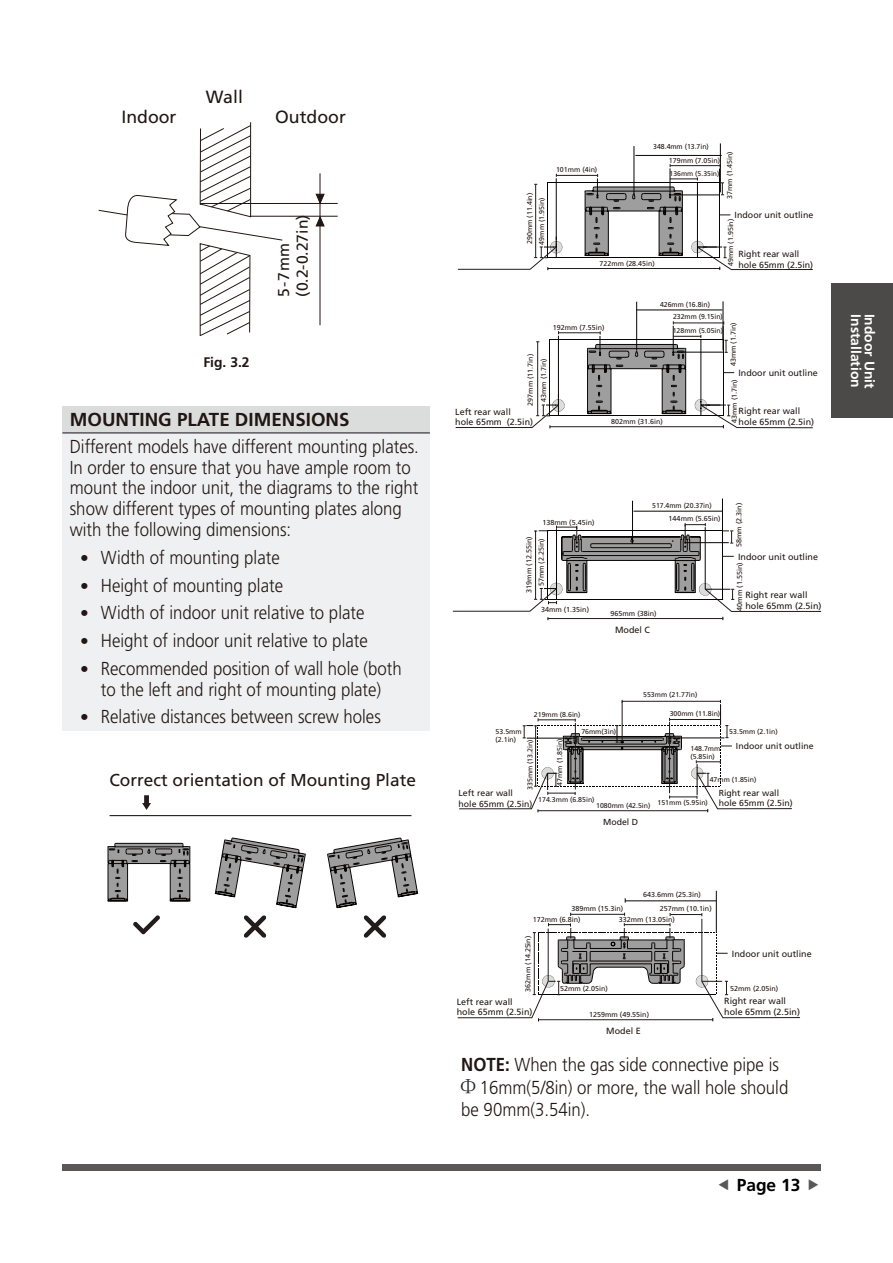
<style>
.page{position:relative;width:893px;height:1263px;background:#fff}
.page>*{position:absolute;margin:0;border:0;box-sizing:border-box;transform-origin:0 0}
.t1{font:22.65px "Sim Sun";color:#222528;scale:.96 1}
.t2{font:300 18.75px/20.9px "Frutiger";color:#211613;scale:.9 1}
.t3{font:700 18.75px "Frutiger LT Std";color:#211613}
.t4{font:17.7px "Frutiger LT Std";color:#211613}
.t5{font:700 17.4px "Frutiger LT Std";color:#000}
.t6{font:17.25px "Frutiger LT Std";color:#221613}
.t7{font:15.75px/18.9px "Frutiger LT Std";color:#211613}
.t8{font:700 13.8px "Frutiger LT Std";color:#fff}
.t9{font:700 13.8px "Frutiger LT Std";color:#211613}
.t10{font:9px/10.8px "Frutiger LT Std";color:#221613}
.t11{font:8.85px/10.6px "Frutiger LT Std";color:#221613}
.t12{font:8.7px/10.5px "Frutiger LT Std";color:#221613}
.t13{font:7.2px/12.1px "Frutiger LT Std";color:#221613;text-align:right}
.t14{font:7.05px/8.4px "Frutiger LT Std";color:#221613}
.t15{font:6.9px "Frutiger LT Std";color:#221613}
.s1{font-size:17.4px}
.s2{font-weight:700}
</style>
<div class="page">
<div style="left:62px;top:1165px;width:759px;height:6px;background:#5a5757"></div>
<div style="left:832px;top:284px;width:61px;height:134px;background:#4c4949"></div>
<svg style="left:98px;top:122px;width:240px;height:214px"></svg>
<div style="left:62px;top:406px;width:368px;height:27px;background:#dbdddc"></div>
<div style="left:62px;top:433px;width:368px;height:297px;background:#eff0f1"></div>
<hr style="left:62px;top:432px;width:368px;height:2px;background:#5a5757">
<svg style="left:458px;top:164px;width:355px;height:106px"></svg>
<hr style="left:670px;top:165px;width:50px;height:1px;background:#221b1c">
<hr style="left:723px;top:301px;width:1px;height:49px;background:#080605">
<hr style="left:636px;top:302px;width:1px;height:49px;background:#080605">
<svg style="left:455px;top:321px;width:358px;height:107px"></svg>
<hr style="left:673px;top:323px;width:51px;height:1px;background:#221b1c">
<svg style="left:453px;top:523px;width:368px;height:97px"></svg>
<svg style="left:459px;top:700px;width:333px;height:112px"></svg>
<hr style="left:571px;top:914px;width:54px;height:1px;background:#221b1c">
<hr style="left:670px;top:914px;width:32px;height:1px;background:#221b1c">
<hr style="left:702px;top:919px;width:1px;height:62px;background:#221b1c">
<svg style="left:457px;top:923px;width:343px;height:98px"></svg>
<svg style="left:108px;top:843px;width:83px;height:59px"></svg>
<svg style="left:215px;top:837px;width:91px;height:71px"></svg>
<svg style="left:327px;top:838px;width:91px;height:70px"></svg>
<hr style="left:110px;top:815px;width:301px;height:1px;background:#080605">
<svg style="left:244px;top:915px;width:22px;height:23px"></svg>
<svg style="left:363px;top:915px;width:23px;height:23px"></svg>
<svg style="left:133px;top:915px;width:27px;height:19px"></svg>
<svg style="left:142px;top:795px;width:9px;height:15px"></svg>
<hr style="left:636px;top:310px;width:86px;height:1px;background:#080605">
<hr style="left:722px;top:498px;width:1px;height:49px;background:#080605">
<hr style="left:632px;top:501px;width:1px;height:43px;background:#080605">
<hr style="left:634px;top:511px;width:88px;height:1px;background:#080605">
<hr style="left:720px;top:143px;width:1px;height:49px;background:#080605">
<hr style="left:634px;top:146px;width:1px;height:49px;background:#080605">
<hr style="left:635px;top:155px;width:87px;height:1px;background:#080605">
<hr style="left:716px;top:891px;width:1px;height:41px;background:#080605">
<hr style="left:625px;top:900px;width:91px;height:1px;background:#080605">
<p class="t4" style="left:206px;top:86px;width:39px">Wall</p>
<p class="t4" style="left:121px;top:106px;width:56px">Indoor</p>
<p class="t4" style="left:275px;top:106px;width:72px">Outdoor</p>
<p class="t9" style="left:203px;top:354px;width:48px">Fig. 3.2</p>
<p class="t7" style="left:274px;top:297px;width:84px;rotate:-90deg">5 7- mm (0.2-0.27in)</p>
<p class="t3" style="left:70px;top:408px;width:281px">MOUNTING PLATE DIMENSIONS</p>
<p class="t2" style="left:70px;top:436px;width:389px">Different models have different mounting plates.<br>In order to ensure that you have ample room to mount the indoor unit, the diagrams to the right show different types of mounting plates along with the following dimensions:</p>
<p class="t2" style="left:80px;top:547px;width:223px"><span class="s1">•</span> Width of mounting plate</p>
<p class="t2" style="left:80px;top:575px;width:227px"><span class="s1">•</span> Height of mounting plate</p>
<p class="t2" style="left:80px;top:602px;width:317px"><span class="s1">•</span> Width of indoor unit relative to plate</p>
<p class="t2" style="left:80px;top:630px;width:321px"><span class="s1">•</span> Height of indoor unit relative to plate</p>
<p class="t2" style="left:80px;top:658px;width:359px;text-align:center"><span class="s1">•</span> Recommended position of wall hole (both to the left and right of mounting plate)</p>
<p class="t2" style="left:80px;top:706px;width:336px"><span class="s1">•</span> Relative distances between screw holes</p>
<p class="t6" style="left:109px;top:770px;width:308px">Correct orientation of Mounting Plate</p>
<p class="t14" style="left:525px;top:244px;width:53px;rotate:-90deg">290mm (11.4in)</p>
<p class="t14" style="left:538px;top:244px;width:49px;rotate:-90deg">49mm (1.95in)</p>
<p class="t14" style="left:556px;top:166px;width:43px">101mm (4in)</p>
<p class="t13" style="left:653px;top:141px;width:57px">348.4mm (13.7in)</p>
<p class="t14" style="left:726px;top:199px;width:49px;rotate:-90deg">37mm (1.45in)</p>
<p class="t14" style="left:669px;top:156px;width:53px">179mm (7.05in)</p>
<p class="t15" style="left:670px;top:170px;width:51px">136mm (5.35in)</p>
<p class="t14" style="left:600px;top:259px;width:57px">722mm (28.45in)</p>
<p class="t11" style="left:735px;top:210px;width:80px">Indoor unit outline</p>
<p class="t14" style="left:727px;top:266px;width:49px;rotate:-90deg">49mm (1.95in)</p>
<p class="t11" style="left:738px;top:249px;width:76px">Right rear wall hole 65mm (2.5in)</p>
<p class="t13" style="left:660px;top:298px;width:51px">426mm (16.8in)</p>
<p class="t15" style="left:673px;top:327px;width:52px">128mm (5.05in)</p>
<p class="t13" style="left:727px;top:366px;width:45px;rotate:-90deg">43mm (1.7in)</p>
<p class="t13" style="left:673px;top:311px;width:51px">232mm (9.15in)</p>
<p class="t13" style="left:553px;top:321px;width:53px">192mm (7.55in)</p>
<p class="t13" style="left:524px;top:406px;width:53px;rotate:-90deg">297mm (11.7in)</p>
<p class="t10" style="left:455px;top:406px;width:79px">Left rear wall<br>hole 65mm (2.5in)</p>
<p class="t10" style="left:739px;top:406px;width:77px">Right rear wall hole 65mm (2.5in)</p>
<p class="t13" style="left:538px;top:402px;width:45px;rotate:-90deg">43mm (1.7in)</p>
<p class="t10" style="left:738px;top:368px;width:81px">Indoor unit outline</p>
<p class="t13" style="left:728px;top:423px;width:45px;rotate:-90deg">43mm (1.7in)</p>
<p class="t13" style="left:611px;top:415px;width:53px">802mm (31.6in)</p>
<p class="t8" style="left:864px;top:314px;width:75px;rotate:90deg">Installation</p>
<p class="t8" style="left:878px;top:314px;width:76px;rotate:90deg">Indoor Unit</p>
<p class="t13" style="left:542px;top:516px;width:54px">138mm (5.45in)</p>
<p class="t13" style="left:523px;top:593px;width:58px;rotate:-90deg">319mm (12.55in)<br>57mm (2.25in)</p>
<p class="t13" style="left:541px;top:603px;width:50px">34mm (1.35in)</p>
<p class="t13" style="left:652px;top:499px;width:61px">517.4mm (20.37in)</p>
<p class="t13" style="left:669px;top:512px;width:54px">144mm (5.65in)</p>
<p class="t13" style="left:610px;top:607px;width:48px">965mm (38in)</p>
<p class="t10" style="left:615px;top:624px;width:37px">Model C</p>
<p class="t13" style="left:733px;top:547px;width:46px;rotate:-90deg">58mm (2.3in)</p>
<p class="t10" style="left:738px;top:551px;width:82px">Indoor unit outline</p>
<p class="t13" style="left:734px;top:611px;width:50px;rotate:-90deg">40mm (1.55in)</p>
<p class="t10" style="left:745px;top:589px;width:78px">Right rear wall hole 65mm (2.5in)</p>
<p class="t14" style="left:534px;top:710px;width:48px">219mm (8.6in)</p>
<p class="t14" style="left:643px;top:691px;width:56px">553mm (21.77in)</p>
<p class="t14" style="left:670px;top:709px;width:52px">300mm (11.8in)</p>
<p class="t14" style="left:581px;top:727px;width:36px">76mm(3in)</p>
<p class="t14" style="left:729px;top:728px;width:50px">53.5mm (2.1in)</p>
<p class="t14" style="left:496px;top:727px;width:28px">53.5mm (2.1in)</p>
<p class="t14" style="left:556px;top:785px;width:48px;rotate:-90deg">47mm (1.85in)</p>
<p class="t14" style="left:526px;top:790px;width:52px;rotate:-90deg">335mm (13.2in)</p>
<p class="t12" style="left:459px;top:788px;width:75px">Left rear wall hole 65mm (2.5in)</p>
<p class="t12" style="left:719px;top:788px;width:75px">Right rear wall hole 65mm (2.5in)</p>
<p class="t12" style="left:603px;top:816px;width:36px">Model D</p>
<p class="t12" style="left:736px;top:741px;width:79px">Indoor unit outline</p>
<p class="t14" style="left:690px;top:744px;width:31px">148.7mm (5.85in)</p>
<p class="t14" style="left:657px;top:798px;width:52px">151mm (5.95in)</p>
<p class="t14" style="left:710px;top:776px;width:48px">47mm (1.85in)</p>
<p class="t14" style="left:538px;top:795px;width:58px">174.3mm (6.85in)</p>
<p class="t14" style="left:596px;top:802px;width:56px">1080mm (42.5in)</p>
<p class="t13" style="left:643px;top:888px;width:59px">643.6mm (25.3in)</p>
<p class="t13" style="left:660px;top:903px;width:53px">257mm (10.1in)</p>
<p class="t13" style="left:619px;top:904px;width:57px;line-height:10.5px;text-align:left;text-indent:-47px">389mm (15.3in)<br>332mm (13.05in)</p>
<p class="t13" style="left:533px;top:913px;width:49px">172mm (6.8in)</p>
<p class="t13" style="left:522px;top:991px;width:57px;rotate:-90deg">362mm (14.25in)</p>
<p class="t10" style="left:457px;top:996px;width:77px">Left rear wall hole 65mm (2.5in)</p>
<p class="t10" style="left:724px;top:996px;width:77px">Right rear wall hole 65mm (2.5in)</p>
<p class="t10" style="left:606px;top:1026px;width:36px">Model E</p>
<p class="t10" style="left:732px;top:948px;width:81px">Indoor unit outline</p>
<p class="t13" style="left:730px;top:982px;width:49px">52mm (2.05in)</p>
<p class="t13" style="left:560px;top:982px;width:49px">52mm (2.05in)</p>
<p class="t13" style="left:589px;top:1009px;width:61px">1259mm (49.55in)</p>
<p class="t2" style="left:461px;top:1054px;width:355px"><span class="s2">NOTE:</span> When the gas side connective pipe is</p>
<p class="t2" style="left:480px;top:1077px;width:344px">16mm(5/8in) or more, the wall hole should</p>
<p class="t2" style="left:461px;top:1099px;width:145px">be 90mm(3.54in).</p>
<p class="t1" style="left:457px;top:1076px;width:24px">Φ</p>
<p class="t5" style="left:737px;top:1175px;width:65px">Page 13</p>
</div>
